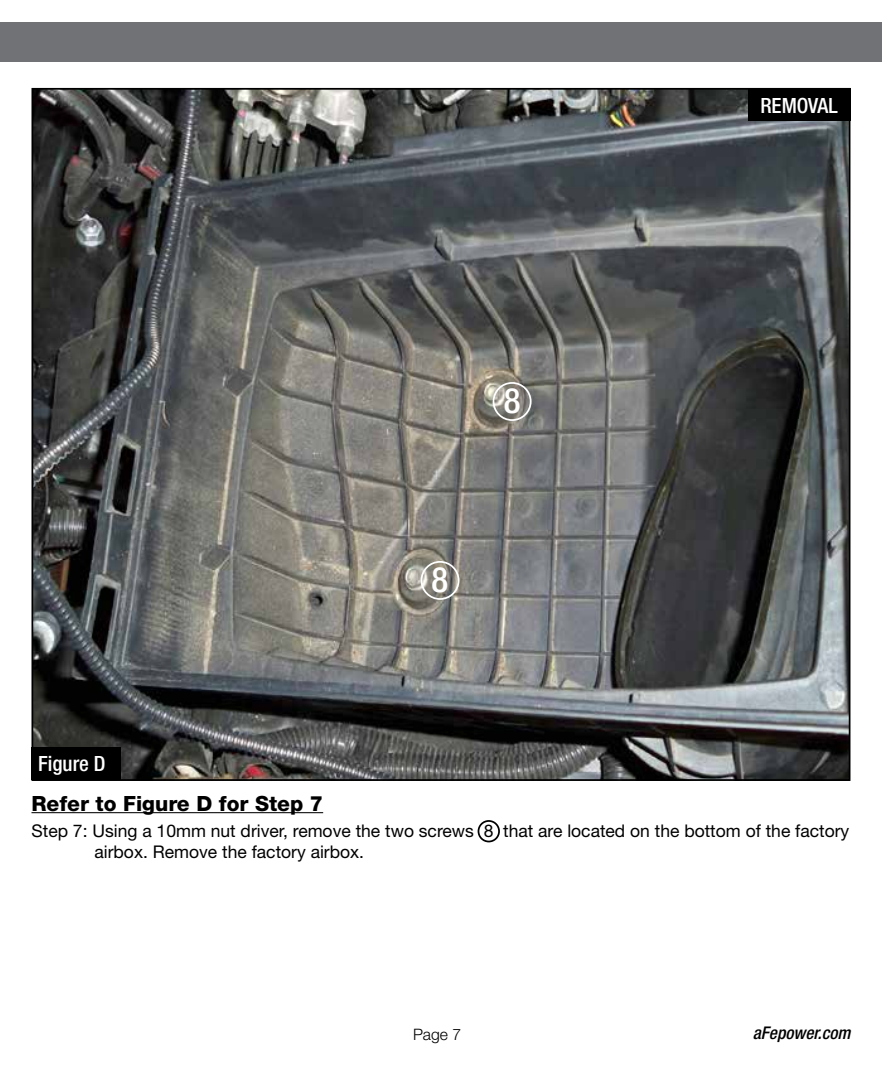
<style>
.page{position:relative;width:882px;height:1071px;background:#fff}
.page>*{position:absolute;margin:0;border:0;box-sizing:border-box;transform-origin:0 0}
.t1{font:500 condensed 35px "Helvetica Neue";color:#fff}
.t2{font:800 21px "Helvetica Neue";color:#000}
.t3{font:500 condensed 21px "Helvetica Neue";color:#fff}
.t4{font:17.5px/21px "Helvetica Neue";color:#000}
.t5{font:italic 500 condensed 17.5px "Helvetica Neue";color:#000}
.t6{font:300 15.75px "Helvetica Neue";color:#000}
</style>
<div class="page">
<img style="left:35px;top:91px;width:812px;height:687px">
<div style="left:0;top:23px;width:882px;height:39px;background:#717275"></div>
<hr style="left:32px;top:812px;width:291px;height:1px;background:#000">
<div style="left:32px;top:747px;width:89px;height:33px;background:#000"></div>
<div style="left:493px;top:382px;width:39px;height:39px;border:2px solid #fff;border-radius:50%"></div>
<div style="left:478px;top:820px;width:22px;height:22px;border:2px solid #000;border-radius:50%"></div>
<div style="left:421px;top:561px;width:38px;height:39px;border:2px solid #fff;border-radius:50%"></div>
<div style="left:748px;top:88px;width:102px;height:33px;background:#000"></div>
<p class="t3" style="left:38px;top:751px;width:69px">Figure D</p>
<h1 class="t1" style="left:504px;top:380px;width:18px">8</h1>
<h1 class="t1" style="left:432px;top:559px;width:18px">8</h1>
<p class="t3" style="left:760px;top:93px;width:79px">REMOVAL</p>
<p class="t2" style="left:32px;top:791px;width:293px">Refer to Figure D for Step 7</p>
<p class="t4" style="left:94px;top:820px;width:756px;text-indent:-63px">Step 7: Using a 10mm nut driver, remove the two screws 8 that are located on the bottom of the factory airbox. Remove the factory airbox.</p>
<p class="t6" style="left:413px;top:1024px;width:50px">Page 7</p>
<p class="t5" style="left:753px;top:1023px;width:99px">aFepower.com</p>
</div>
